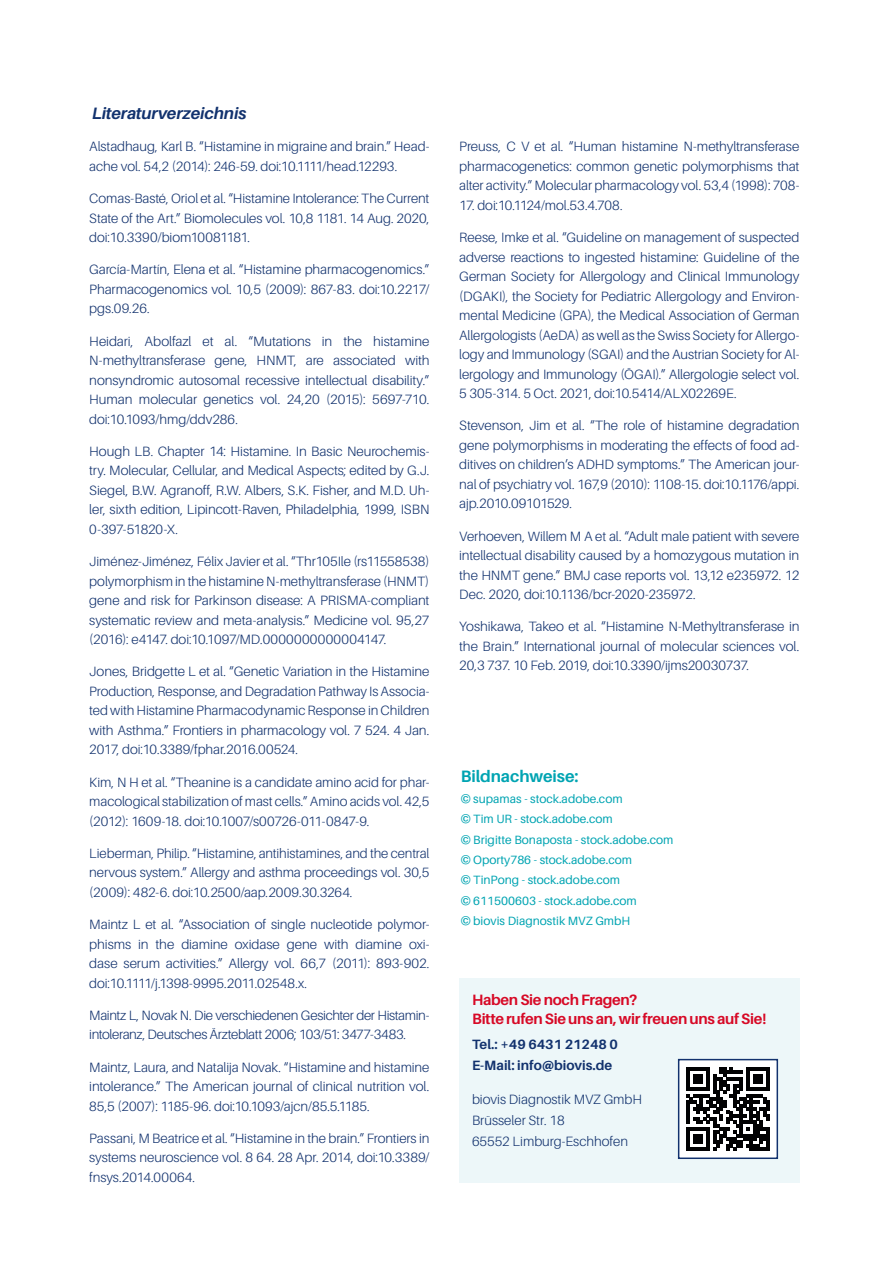
<style>
.page{position:relative;width:893px;height:1263px;background:#fff}
.page>*{position:absolute;margin:0;border:0;box-sizing:border-box;transform-origin:0 0}
.Literatur{font:italic 700 16.5px "Aileron";letter-spacing:-.01em;color:#12326e}
.t1{font:700 16.5px "Aileron";letter-spacing:-.005em;color:#00a4b2}
.t2{font:700 15px/19.5px "Aileron";letter-spacing:-.025em;color:#d70926}
.Literatur-2{font:300 13.5px/19.5px "Aileron";letter-spacing:-.005em;color:#12326e;text-align:justify}
.Literatur-3{font:300 13.5px/19.5px "Aileron";letter-spacing:-.025em;color:#12326e}
.t3{font:700 13.5px "Aileron";color:#12326e}
.t4{font:12px "Aileron";color:#00a4b2}
</style>
<div class="page">
<div style="left:459px;top:978px;width:340px;height:204px;background:#edf7f9"></div>
<div style="left:679px;top:1059px;width:98px;height:99px;background:#fff"></div>
<svg style="left:686px;top:1067px;width:84px;height:83px"></svg>
<div style="left:678px;top:1059px;width:100px;height:100px;border:2px solid #12326e"></div>
<p class="Literatur" style="left:92px;top:104px;width:156px">Literaturverzeichnis</p>
<p class="Literatur-2" style="left:89px;top:137px;width:341px">Alstadhaug, Karl B. “Histamine in migraine and brain.” Head&shy;ache vol. 54,2 (2014): 246-59. doi:10.1111/head.12293.</p>
<p class="Literatur-2" style="left:89px;top:189px;width:342px">Comas-Basté, Oriol et al. “Histamine Intolerance: The Current State of the Art.” Biomolecules vol. 10,8 1181. 14 Aug. 2020, doi:10.3390/biom10081181.</p>
<p class="Literatur-2" style="left:89px;top:260px;width:342px">García-Martín, Elena et al. “Histamine pharmacogenomics.” Pharmacogenomics vol. 10,5 (2009): 867-83. doi:10.2217/ pgs.09.26.</p>
<p class="Literatur-2" style="left:89px;top:331px;width:342px">Heidari, Abolfazl et al. “Mutations in the histamine N-methyltransferase gene, HNMT, are associated with nonsyndromic autosomal recessive intellectual disability.” Human molecular genetics vol. 24,20 (2015): 5697-710. doi:10.1093/hmg/ddv286.</p>
<p class="Literatur-2" style="left:89px;top:441px;width:342px">Hough LB. Chapter 14: Histamine. In Basic Neurochemis&shy;try. Molecular, Cellular, and Medical Aspects; edited by G.J.<br>Siegel, B.W. Agranoff, R.W. Albers, S.K. Fisher, and M.D. Uh&shy;ler, sixth edition, Lipincott-Raven, Philadelphia, 1999, ISBN 0-397-51820-X.</p>
<p class="Literatur-2" style="left:89px;top:552px;width:342px">Jiménez-Jiménez, Félix Javier et al. “Thr105Ile (rs11558538) polymorphism in the histamine N-methyltransferase (HNMT) gene and risk for Parkinson disease: A PRISMA-compliant systematic review and meta-analysis.” Medicine vol. 95,27 (2016): e4147. doi:10.1097/MD.0000000000004147.</p>
<p class="Literatur-2" style="left:89px;top:662px;width:342px">Jones, Bridgette L et al. “Genetic Variation in the Histamine Production, Response, and Degradation Pathway Is Associa&shy;ted with Histamine Pharmacodynamic Response in Children with Asthma.” Frontiers in pharmacology vol. 7 524. 4 Jan.<br>2017, doi:10.3389/fphar.2016.00524.</p>
<p class="Literatur-2" style="left:89px;top:772px;width:342px">Kim, N H et al. “Theanine is a candidate amino acid for phar&shy;macological stabilization of mast cells.” Amino acids vol. 42,5 (2012): 1609-18. doi:10.1007/s00726-011-0847-9.</p>
<p class="Literatur-2" style="left:89px;top:844px;width:342px">Lieberman, Philip. “Histamine, antihistamines, and the central nervous system.” Allergy and asthma proceedings vol. 30,5 (2009): 482-6. doi:10.2500/aap.2009.30.3264.</p>
<p class="Literatur-2" style="left:89px;top:915px;width:342px">Maintz L et al. “Association of single nucleotide polymor&shy;phisms in the diamine oxidase gene with diamine oxi&shy;dase serum activities.” Allergy vol. 66,7 (2011): 893-902. doi:10.1111/j.1398-9995.2011.02548.x.</p>
<p class="Literatur-3" style="left:89px;top:1006px;width:342px">Maintz L, Novak N. Die verschiedenen Gesichter der Histamin&shy;intoleranz, Deutsches Ärzteblatt 2006; 103/51: 3477-3483.</p>
<p class="Literatur-2" style="left:89px;top:1057px;width:342px">Maintz, Laura, and Natalija Novak. “Histamine and histamine intolerance.” The American journal of clinical nutrition vol.<br>85,5 (2007): 1185-96. doi:10.1093/ajcn/85.5.1185.</p>
<p class="Literatur-2" style="left:89px;top:1129px;width:342px">Passani, M Beatrice et al. “Histamine in the brain.” Frontiers in systems neuroscience vol. 8 64. 28 Apr. 2014, doi:10.3389/ fnsys.2014.00064.</p>
<p class="Literatur-2" style="left:459px;top:137px;width:342px">Preuss, C V et al. “Human histamine N-methyltransferase pharmacogenetics: common genetic polymorphisms that alter activity.” Molecular pharmacology vol. 53,4 (1998): 708-</p>
<p class="Literatur-2" style="left:459px;top:195px;width:165px">17. doi:10.1124/mol.53.4.708.</p>
<p class="Literatur-2" style="left:459px;top:228px;width:342px">Reese, Imke et al. “Guideline on management of suspected adverse reactions to ingested histamine: Guideline of the German Society for Allergology and Clinical Immunology (DGAKI), the Society for Pediatric Allergology and Environ&shy;mental Medicine (GPA), the Medical Association of German Allergologists (AeDA) as well as the Swiss Society for Allergo&shy;logy and Immunology (SGAI) and the Austrian Society for Al&shy;lergology and Immunology (ÖGAI).” Allergologie select vol.<br>5 305-314. 5 Oct. 2021, doi:10.5414/ALX02269E.</p>
<p class="Literatur-2" style="left:459px;top:416px;width:342px">Stevenson, Jim et al. “The role of histamine degradation gene polymorphisms in moderating the effects of food ad&shy;ditives on children’s ADHD symptoms.” The American jour&shy;nal of psychiatry vol. 167,9 (2010): 1108-15. doi:10.1176/appi. ajp.2010.09101529.</p>
<p class="Literatur-2" style="left:459px;top:526px;width:342px">Verhoeven, Willem M A et al. “Adult male patient with severe intellectual disability caused by a homozygous mutation in the HNMT gene.” BMJ case reports vol. 13,12 e235972. 12<br>Dec. 2020, doi:10.1136/bcr-2020-235972.</p>
<p class="Literatur-2" style="left:459px;top:617px;width:342px">Yoshikawa, Takeo et al. “Histamine N-Methyltransferase in the Brain.” International journal of molecular sciences vol.<br>20,3 737. 10 Feb. 2019, doi:10.3390/ijms20030737.</p>
<p class="t1" style="left:461px;top:767px;width:119px">Bildnachweise:</p>
<p class="t4" style="left:461px;top:792px;width:163px">© supamas - stock.adobe.com</p>
<p class="t4" style="left:461px;top:812px;width:154px">© Tim UR - stock.adobe.com</p>
<p class="t4" style="left:461px;top:833px;width:214px">© Brigitte Bonaposta - stock.adobe.com</p>
<p class="t4" style="left:461px;top:853px;width:173px">© Oporty786 - stock.adobe.com</p>
<p class="t4" style="left:461px;top:874px;width:161px">© TinPong - stock.adobe.com</p>
<p class="t4" style="left:461px;top:894px;width:178px">© 611500603 - stock.adobe.com</p>
<p class="t4" style="left:461px;top:914px;width:171px">© biovis Diagnostik MVZ GmbH</p>
<p class="t2" style="left:472px;top:990px;width:296px">Haben Sie noch Fragen?<br>Bitte rufen Sie uns an, wir freuen uns auf Sie!</p>
<p class="t3" style="left:472px;top:1037px;width:147px">Tel.: +49 6431 21248 0</p>
<p class="t3" style="left:472px;top:1058px;width:142px">E-Mail: info@biovis.de</p>
<p class="Literatur-2" style="left:472px;top:1090px;width:171px">biovis Diagnostik MVZ GmbH</p>
<p class="Literatur-2" style="left:472px;top:1111px;width:94px">Brüsseler Str. 18</p>
<p class="Literatur-2" style="left:472px;top:1132px;width:158px">65552 Limburg-Eschhofen</p>
</div>
